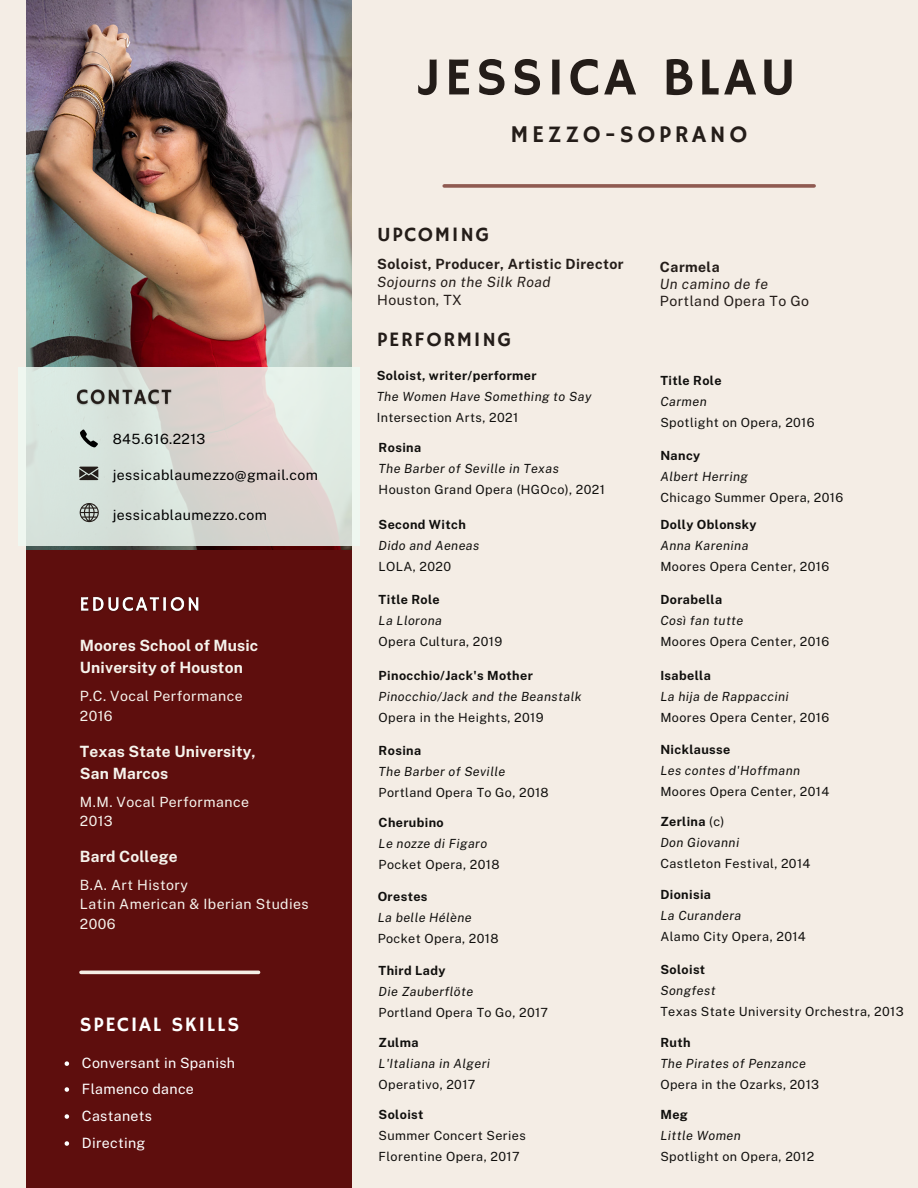
<style>
.page{position:relative;width:918px;height:1188px;background:#f4ede5}
.page>*{position:absolute;margin:0;border:0;box-sizing:border-box;transform-origin:0 0}
.t1{font:53.55px "Hammersmith One";letter-spacing:.08em;color:#241d19}
.t2{font:24px "Hammersmith One";letter-spacing:.15em;color:#241d19}
.t3{font:20.4px "Hammersmith One";letter-spacing:.08em;color:#241d19}
.t4{font:20.4px "Hammersmith One";letter-spacing:.08em;color:#fff}
.t5{font:700 15.45px "Public Sans";letter-spacing:.01em;color:#f6f3ec}
.t6{font:14.25px "Public Sans";letter-spacing:.02em;color:#fff}
.t7{font:14.1px "Public Sans";letter-spacing:.03em;color:#f6f3ec}
.t8{font:14.1px "Public Sans";letter-spacing:.03em;color:#000}
.t9{font:700 14.1px "Public Sans";letter-spacing:.03em;color:#241d19}
.t10{font:italic 14.1px "Public Sans";letter-spacing:.03em;color:#241d19}
.t11{font:14.1px "Public Sans";letter-spacing:.03em;color:#241d19}
.t12{font:12.6px "Public Sans";letter-spacing:.03em;color:#100f0d}
.t13{font:italic 12.6px "Public Sans";letter-spacing:.03em;color:#100f0d}
.t14{font:700 12.6px "Public Sans";letter-spacing:.03em;color:#100f0d}
.s1{font-weight:400}
</style>
<div class="page">
<img style="left:26px;top:0;width:325px;height:551px">
<div style="left:26px;top:551px;width:325px;height:637px;background:#5e0e0d"></div>
<svg style="left:18px;top:367px;width:342px;height:179px"></svg>
<svg style="left:444px;top:184px;width:370px;height:4px"></svg>
<hr style="left:81px;top:971px;width:178px;height:3px;background:#f4ede5">
<img style="left:73px;top:382px;width:104px;height:33px">
<img style="left:81px;top:597px;width:118px;height:15px">
<svg style="left:65px;top:1061px;width:4px;height:5px"></svg>
<svg style="left:65px;top:1087px;width:4px;height:5px"></svg>
<svg style="left:65px;top:1114px;width:4px;height:5px"></svg>
<svg style="left:65px;top:1141px;width:4px;height:5px"></svg>
<svg style="left:80px;top:429px;width:18px;height:18px"></svg>
<svg style="left:79px;top:467px;width:19px;height:13px"></svg>
<svg style="left:80px;top:503px;width:19px;height:19px"></svg>
<p class="t8" style="left:113px;top:431px;width:94px">845.616.2213</p>
<p class="t8" style="left:113px;top:467px;width:207px">jessicablaumezzo@gmail.com</p>
<p class="t8" style="left:113px;top:507px;width:156px">jessicablaumezzo.com</p>
<p class="t5" style="left:80px;top:637px;width:180px">Moores School of Music</p>
<p class="t5" style="left:80px;top:658px;width:164px">University of Houston</p>
<p class="t7" style="left:80px;top:688px;width:164px">P.C. Vocal Performance</p>
<p class="t7" style="left:80px;top:707px;width:34px">2016</p>
<p class="t5" style="left:80px;top:743px;width:177px">Texas State University,</p>
<p class="t5" style="left:80px;top:764px;width:90px">San Marcos</p>
<p class="t7" style="left:80px;top:794px;width:171px">M.M. Vocal Performance</p>
<p class="t7" style="left:80px;top:813px;width:34px">2013</p>
<p class="t5" style="left:80px;top:847px;width:99px">Bard College</p>
<p class="t7" style="left:80px;top:877px;width:110px">B.A. Art History</p>
<p class="t7" style="left:80px;top:896px;width:230px">Latin American &amp; Iberian Studies</p>
<p class="t7" style="left:80px;top:915px;width:37px">2006</p>
<p class="t4" style="left:80px;top:1012px;width:161px">SPECIAL SKILLS</p>
<p class="t6" style="left:82px;top:1055px;width:155px">Conversant in Spanish</p>
<p class="t6" style="left:82px;top:1081px;width:113px">Flamenco dance</p>
<p class="t6" style="left:82px;top:1108px;width:72px">Castanets</p>
<p class="t6" style="left:82px;top:1135px;width:65px">Directing</p>
<p class="t1" style="left:418px;top:46px;width:379px">JESSICA BLAU</p>
<p class="t2" style="left:511px;top:120px;width:238px">MEZZO-SOPRANO</p>
<p class="t3" style="left:377px;top:223px;width:113px">UPCOMING</p>
<p class="t9" style="left:377px;top:256px;width:248px">Soloist, Producer, Artistic Director</p>
<p class="t10" style="left:377px;top:274px;width:175px">Sojourns on the Silk Road</p>
<p class="t11" style="left:377px;top:292px;width:86px">Houston, TX</p>
<p class="t3" style="left:377px;top:328px;width:136px">PERFORMING</p>
<p class="t14" style="left:377px;top:368px;width:161px">Soloist, writer/performer</p>
<p class="t13" style="left:377px;top:389px;width:216px">The Women Have Something to Say</p>
<p class="t12" style="left:377px;top:410px;width:143px">Intersection Arts, 2021</p>
<p class="t14" style="left:379px;top:440px;width:44px">Rosina</p>
<p class="t13" style="left:379px;top:461px;width:182px">The Barber of Seville in Texas</p>
<p class="t12" style="left:379px;top:482px;width:228px">Houston Grand Opera (HGOco), 2021</p>
<p class="t14" style="left:379px;top:517px;width:89px">Second Witch</p>
<p class="t13" style="left:379px;top:538px;width:102px">Dido and Aeneas</p>
<p class="t12" style="left:379px;top:559px;width:74px">LOLA, 2020</p>
<p class="t14" style="left:379px;top:592px;width:63px">Title Role</p>
<p class="t13" style="left:379px;top:613px;width:65px">La Llorona</p>
<p class="t12" style="left:379px;top:634px;width:125px">Opera Cultura, 2019</p>
<p class="t14" style="left:379px;top:668px;width:156px">Pinocchio/Jack's Mother</p>
<p class="t13" style="left:379px;top:689px;width:205px">Pinocchio/Jack and the Beanstalk</p>
<p class="t12" style="left:379px;top:711px;width:166px">Opera in the Heights, 2019</p>
<p class="t14" style="left:379px;top:743px;width:44px">Rosina</p>
<p class="t13" style="left:379px;top:764px;width:128px">The Barber of Seville</p>
<p class="t12" style="left:379px;top:785px;width:172px">Portland Opera To Go, 2018</p>
<p class="t14" style="left:379px;top:815px;width:67px">Cherubino</p>
<p class="t13" style="left:379px;top:836px;width:110px">Le nozze di Figaro</p>
<p class="t12" style="left:379px;top:857px;width:122px">Pocket Opera, 2018</p>
<p class="t14" style="left:378px;top:889px;width:51px">Orestes</p>
<p class="t13" style="left:378px;top:910px;width:96px">La belle Hélène</p>
<p class="t12" style="left:378px;top:931px;width:122px">Pocket Opera, 2018</p>
<p class="t14" style="left:379px;top:963px;width:68px">Third Lady</p>
<p class="t13" style="left:379px;top:984px;width:96px">Die Zauberflöte</p>
<p class="t12" style="left:379px;top:1005px;width:171px">Portland Opera To Go, 2017</p>
<p class="t14" style="left:379px;top:1035px;width:41px">Zulma</p>
<p class="t13" style="left:379px;top:1056px;width:113px">L'Italiana in Algeri</p>
<p class="t12" style="left:379px;top:1077px;width:98px">Operativo, 2017</p>
<p class="t14" style="left:379px;top:1107px;width:46px">Soloist</p>
<p class="t12" style="left:379px;top:1128px;width:149px">Summer Concert Series</p>
<p class="t12" style="left:379px;top:1149px;width:142px">Florentine Opera, 2017</p>
<p class="t9" style="left:660px;top:259px;width:61px">Carmela</p>
<p class="t10" style="left:660px;top:276px;width:110px">Un camino de fe</p>
<p class="t11" style="left:660px;top:293px;width:151px">Portland Opera To Go</p>
<p class="t14" style="left:660px;top:373px;width:63px">Title Role</p>
<p class="t13" style="left:660px;top:394px;width:48px">Carmen</p>
<p class="t12" style="left:660px;top:415px;width:156px">Spotlight on Opera, 2016</p>
<p class="t14" style="left:660px;top:448px;width:41px">Nancy</p>
<p class="t13" style="left:660px;top:469px;width:89px">Albert Herring</p>
<p class="t12" style="left:660px;top:490px;width:184px">Chicago Summer Opera, 2016</p>
<p class="t14" style="left:660px;top:517px;width:98px">Dolly Oblonsky</p>
<p class="t13" style="left:660px;top:538px;width:90px">Anna Karenina</p>
<p class="t12" style="left:660px;top:559px;width:170px">Moores Opera Center, 2016</p>
<p class="t14" style="left:660px;top:592px;width:63px">Dorabella</p>
<p class="t13" style="left:660px;top:613px;width:85px">Così fan tutte</p>
<p class="t12" style="left:660px;top:634px;width:170px">Moores Opera Center, 2016</p>
<p class="t14" style="left:660px;top:668px;width:52px">Isabella</p>
<p class="t13" style="left:660px;top:689px;width:130px">La hija de Rappaccini</p>
<p class="t12" style="left:660px;top:710px;width:170px">Moores Opera Center, 2016</p>
<p class="t14" style="left:660px;top:742px;width:72px">Nicklausse</p>
<p class="t13" style="left:660px;top:763px;width:141px">Les contes d'Hoffmann</p>
<p class="t12" style="left:660px;top:784px;width:170px">Moores Opera Center, 2014</p>
<p class="t14" style="left:660px;top:814px;width:66px">Zerlina <span class="s1">(c)</span></p>
<p class="t13" style="left:660px;top:835px;width:80px">Don Giovanni</p>
<p class="t12" style="left:660px;top:856px;width:152px">Castleton Festival, 2014</p>
<p class="t14" style="left:660px;top:887px;width:52px">Dionisia</p>
<p class="t13" style="left:660px;top:908px;width:83px">La Curandera</p>
<p class="t12" style="left:660px;top:929px;width:147px">Alamo City Opera, 2014</p>
<p class="t14" style="left:660px;top:962px;width:46px">Soloist</p>
<p class="t13" style="left:660px;top:983px;width:57px">Songfest</p>
<p class="t12" style="left:660px;top:1004px;width:245px">Texas State University Orchestra, 2013</p>
<p class="t14" style="left:660px;top:1035px;width:32px">Ruth</p>
<p class="t13" style="left:660px;top:1056px;width:147px">The Pirates of Penzance</p>
<p class="t12" style="left:660px;top:1077px;width:160px">Opera in the Ozarks, 2013</p>
<p class="t14" style="left:660px;top:1107px;width:29px">Meg</p>
<p class="t13" style="left:660px;top:1128px;width:82px">Little Women</p>
<p class="t12" style="left:660px;top:1149px;width:155px">Spotlight on Opera, 2012</p>
</div>
